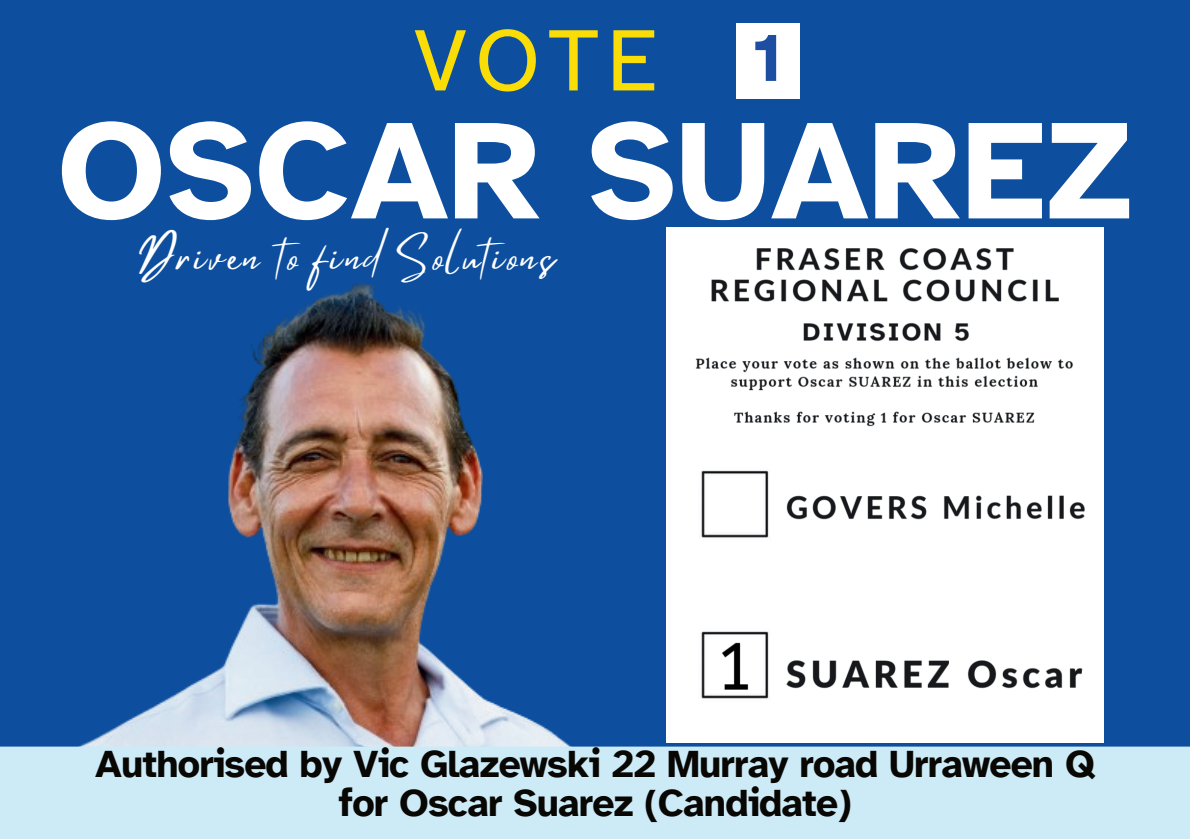
<style>
.page{position:relative;width:1190px;height:839px;background:#fff}
.page>*{position:absolute;margin:0;border:0;box-sizing:border-box;transform-origin:0 0}
.t1{font:700 142.6px "Atkinson Hyperlegible";color:#fff}
.t2{font:90px "Atkinson Hyperlegible";color:#fadc06}
.t3{font:700 79.8px "Atkinson Hyperlegible";color:#1d4ea1}
.t4{font:700 68.8px "Atkinson Hyperlegible";color:#1d4ea1}
.t5{font:40.4px "Mistrully";letter-spacing:.075em;color:#fff}
.t6{font:700 39px/39px "Atkinson Hyperlegible";letter-spacing:-.02em;color:#080704;text-align:center}
</style>
<div class="page">
<div style="left:0;top:0;width:1190px;height:838px;background:#0d4f9e"></div>
<div style="left:736px;top:23px;width:63px;height:75px;background:#fff"></div>
<img style="left:80px;top:282px;width:605px;height:464px">
<div style="left:0;top:746px;width:1190px;height:92px;background:#cdeaf7"></div>
<img style="left:667px;top:227px;width:436px;height:515px">
<h2 class="t2" style="left:414px;top:10px;width:245px">VOTE</h2>
<h1 class="t1" style="left:57px;top:86px;width:1078px">OSCAR SUAREZ</h1>
<h3 class="t3" style="left:750px;top:14px;width:37px">1</h3>
<h3 class="t4" style="left:752px;top:17px;width:32px">1</h3>
<p class="t5" style="left:138px;top:232px;width:417px">Driven to find Solutions</p>
<p class="t6" style="left:95px;top:743px;width:1002px">Authorised by Vic Glazewski 22 Murray road Urraween Q for Oscar Suarez (Candidate)</p>
</div>
